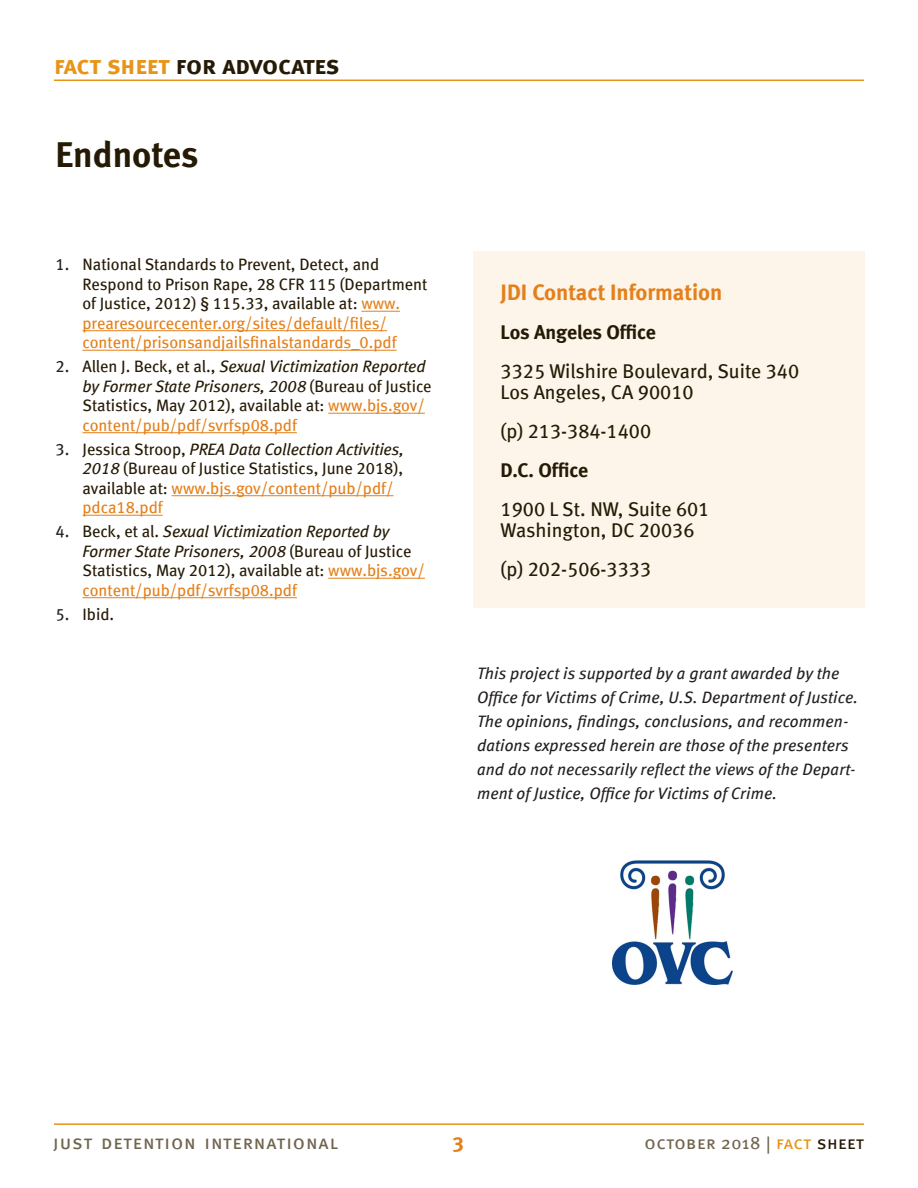
<style>
.page{position:relative;width:918px;height:1188px;background:#fff}
.page>*{position:absolute;margin:0;border:0;box-sizing:border-box;transform-origin:0 0}
.Heading_1{font:700 36px "Meta";color:#251a05}
.t1{font:25.5px "Meta Bold Caps";letter-spacing:-.005em;color:#251a05}
.Text_Box_Callout_Hea{font:700 22.5px "Meta";color:#e4801b}
.t2{font:21px "Meta Bold Caps";color:#e4801b}
.Text_Box_Callout_Hea-2{font:19.8px/21px "Meta Book LF";color:#251a05}
.Text_Box_Callout_Hea-3{font:19.8px "Meta Bold LF";letter-spacing:-.005em;color:#251a05}
.t3{font:19.5px "Meta Book Caps";letter-spacing:.045em;color:#6f654e}
.t4{font:18px "Meta Book Caps";letter-spacing:.03em;color:#6f654e}
.Endnotes{font:16.5px/19.5px "Meta Book LF";color:#251a05}
.t5{font:italic 16.5px/24px "Meta";letter-spacing:.01em;color:#231f20}
.s1{color:#e89418}
.s2{color:#231f20}
.s3{color:#e4801b}
.s4{font-style:italic}
.s5{font-family:"Meta"}
.s6{color:#251a05}
</style>
<div class="page">
<hr style="left:54px;top:80px;width:810px;height:1px;background:#e89418">
<hr style="left:54px;top:1123px;width:810px;height:2px;background:#e89418">
<div style="left:474px;top:252px;width:391px;height:80px;background:#fdf4ea"></div>
<div style="left:474px;top:332px;width:391px;height:98px;background:#fdf4ea"></div>
<div style="left:474px;top:392px;width:391px;height:77px;background:#fdf4ea"></div>
<div style="left:474px;top:431px;width:391px;height:77px;background:#fdf4ea"></div>
<div style="left:474px;top:470px;width:391px;height:98px;background:#fdf4ea"></div>
<div style="left:474px;top:530px;width:391px;height:77px;background:#fdf4ea"></div>
<hr style="left:361px;top:311px;width:39px;height:1px;background:#e4801b">
<hr style="left:82px;top:330px;width:305px;height:1px;background:#e4801b">
<hr style="left:82px;top:350px;width:315px;height:1px;background:#e4801b">
<hr style="left:328px;top:413px;width:97px;height:1px;background:#e4801b">
<hr style="left:82px;top:432px;width:215px;height:1px;background:#e4801b">
<hr style="left:172px;top:495px;width:222px;height:1px;background:#e4801b">
<hr style="left:82px;top:515px;width:81px;height:1px;background:#e4801b">
<hr style="left:328px;top:578px;width:97px;height:1px;background:#e4801b">
<hr style="left:82px;top:597px;width:215px;height:1px;background:#e4801b">
<img style="left:612px;top:860px;width:121px;height:125px">
<p class="t1" style="left:54px;top:50px;width:287px"><span class="s1">fact sheet</span> for advocates</p>
<p class="Heading_1" style="left:56px;top:133px;width:144px">Endnotes</p>
<p class="Endnotes" style="left:82px;top:254px;width:347px;text-indent:-27px"><span class="s2">1.</span> National Standards to Prevent, Detect, and Respond to Prison Rape, 28 CFR 115 (Department of Justice, 2012) § 115.33, available at: <span class="s3">www. prearesourcecenter.org/sites/default/files/ content/prisonsandjailsfinalstandards_0.pdf</span></p>
<p class="Endnotes" style="left:82px;top:356px;width:351px;text-indent:-27px"><span class="s2">2.</span> Allen J. Beck, et al., <span class="s4">Sexual Victimization Reported by Former State Prisoners, 2008</span> (Bureau of Justice Statistics, May 2012), available at: <span class="s3">www.bjs.gov/ content/pub/pdf/svrfsp08.pdf</span></p>
<p class="Endnotes" style="left:82px;top:439px;width:323px;text-indent:-27px"><span class="s2">3.</span> Jessica Stroop, <span class="s4">PREA Data Collection Activities, 2018</span> (Bureau of Justice Statistics, June 2018), available at: <span class="s3">www.bjs.gov/content/pub/pdf/ pdca18.pdf</span></p>
<p class="Endnotes" style="left:82px;top:521px;width:344px;text-indent:-27px"><span class="s2">4.</span> Beck, et al. <span class="s4">Sexual Victimization Reported by Former State Prisoners, 2008</span> (Bureau of Justice Statistics, May 2012), available at: <span class="s3">www.bjs.gov/ content/pub/pdf/svrfsp08.pdf</span></p>
<p class="Endnotes" style="left:56px;top:604px;width:60px"><span class="s2">5.</span> Ibid.</p>
<p class="Text_Box_Callout_Hea" style="left:501px;top:278px;width:223px">JDI Contact Information</p>
<p class="Text_Box_Callout_Hea-3" style="left:501px;top:320px;width:157px">Los Angeles Office</p>
<p class="Text_Box_Callout_Hea-2" style="left:501px;top:360px;width:300px">3325 Wilshire Boulevard, Suite 340<br>Los Angeles, CA 90010</p>
<p class="Text_Box_Callout_Hea-2" style="left:501px;top:420px;width:152px">(p) 213-384-1400</p>
<p class="Text_Box_Callout_Hea-3" style="left:501px;top:458px;width:89px">D.C. Office</p>
<p class="Text_Box_Callout_Hea-2" style="left:501px;top:498px;width:210px">1900 L St. NW, Suite 601<br>Washington, DC 20036</p>
<p class="Text_Box_Callout_Hea-2" style="left:501px;top:558px;width:152px">(p) 202-506-3333</p>
<p class="t5" style="left:477px;top:661px;width:383px">This project is supported by a grant awarded by the Office for Victims of Crime, U.S. Department of Justice.<br>The opinions, findings, conclusions, and recommen&shy;dations expressed herein are those of the presenters and do not necessarily reflect the views of the Depart&shy;ment of Justice, Office for Victims of Crime.</p>
<p class="t3" style="left:53px;top:1131px;width:286px">just detention international</p>
<p class="t4" style="left:644px;top:1132px;width:221px">october <span class="s5">2018</span> | <span class="s1">fact</span> <span class="s6">sheet</span></p>
<p class="t2" style="left:453px;top:1128px;width:13px">3</p>
</div>
